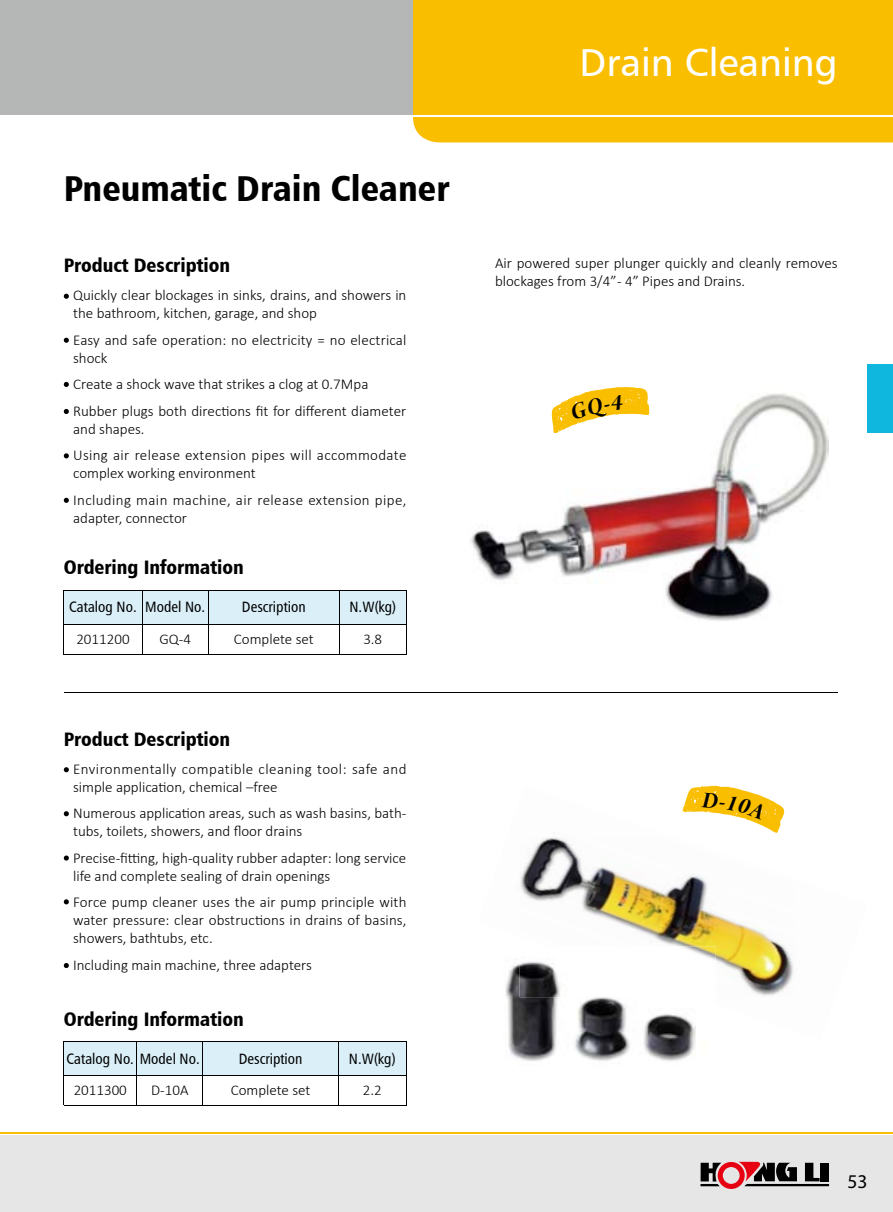
<style>
.page{position:relative;width:893px;height:1212px;background:#fff}
.page>*{position:absolute;margin:0;border:0;box-sizing:border-box;transform-origin:0 0}
.t1{font:39px "Humanist 777 BT Roman B";color:#fff}
.t2{font:36px "Humanist 777 BT Black Condensed B";color:#000}
.t3{font:19.5px "Humanist 777 BT Black Condensed B";color:#000}
.t4{font:19.5px "Myriad Pro";color:#000}
.t5{font:300 15px/18px "Calibri";color:#000}
.t6{font:300 15px/26.5px "Calibri";letter-spacing:.025em;color:#000}
.t7{font:300 15px/18px "Calibri";letter-spacing:.02em;color:#000}
.t8{font:15px "Humanist 777 BT Roman Condensed B";color:#000}
</style>
<div class="page">
<div style="left:0;top:1135px;width:893px;height:77px;background:#e6e6e6"></div>
<div style="left:0;top:0;width:893px;height:115px;background:#b5b6b6"></div>
<div style="left:413px;top:0;width:480px;height:142px;background:#fabe00"></div>
<hr style="left:413px;top:115px;width:480px;height:1px;background:#fff">
<hr style="left:0;top:1132px;width:893px;height:1px;background:#fabe00">
<svg style="left:700px;top:1162px;width:129px;height:27px"></svg>
<div style="left:867px;top:365px;width:26px;height:68px;background:#0fb7de"></div>
<img style="left:471px;top:393px;width:357px;height:228px">
<svg style="left:64px;top:767px;width:5px;height:5px"></svg>
<svg style="left:64px;top:811px;width:5px;height:5px"></svg>
<svg style="left:64px;top:855px;width:5px;height:5px"></svg>
<svg style="left:64px;top:899px;width:5px;height:5px"></svg>
<svg style="left:64px;top:963px;width:5px;height:5px"></svg>
<svg style="left:64px;top:294px;width:5px;height:5px"></svg>
<svg style="left:64px;top:338px;width:5px;height:5px"></svg>
<svg style="left:64px;top:382px;width:5px;height:5px"></svg>
<svg style="left:64px;top:453px;width:5px;height:5px"></svg>
<svg style="left:64px;top:498px;width:5px;height:5px"></svg>
<svg style="left:64px;top:409px;width:5px;height:5px"></svg>
<div style="left:65px;top:591px;width:341px;height:33px;background:#daeff8"></div>
<hr style="left:64px;top:590px;width:78px;height:1px;background:#000">
<hr style="left:64px;top:590px;width:1px;height:34px;background:#000">
<hr style="left:142px;top:590px;width:66px;height:1px;background:#000">
<hr style="left:142px;top:590px;width:1px;height:34px;background:#000">
<hr style="left:208px;top:590px;width:131px;height:1px;background:#000">
<hr style="left:208px;top:590px;width:1px;height:34px;background:#000">
<hr style="left:339px;top:590px;width:67px;height:1px;background:#000">
<hr style="left:339px;top:590px;width:1px;height:34px;background:#000">
<hr style="left:406px;top:590px;width:1px;height:34px;background:#000">
<hr style="left:64px;top:624px;width:78px;height:1px;background:#000">
<hr style="left:64px;top:624px;width:1px;height:30px;background:#000">
<hr style="left:142px;top:624px;width:66px;height:1px;background:#000">
<hr style="left:142px;top:624px;width:1px;height:30px;background:#000">
<hr style="left:208px;top:624px;width:131px;height:1px;background:#000">
<hr style="left:208px;top:624px;width:1px;height:30px;background:#000">
<hr style="left:339px;top:624px;width:67px;height:1px;background:#000">
<hr style="left:339px;top:624px;width:1px;height:30px;background:#000">
<hr style="left:406px;top:624px;width:1px;height:30px;background:#000">
<hr style="left:64px;top:654px;width:78px;height:1px;background:#000">
<hr style="left:142px;top:654px;width:66px;height:1px;background:#000">
<hr style="left:208px;top:654px;width:131px;height:1px;background:#000">
<hr style="left:339px;top:654px;width:67px;height:1px;background:#000">
<svg style="left:64px;top:1041px;width:343px;height:64px"></svg>
<hr style="left:64px;top:1105px;width:73px;height:1px;background:#000">
<hr style="left:137px;top:1105px;width:66px;height:1px;background:#000">
<hr style="left:203px;top:1105px;width:135px;height:1px;background:#000">
<hr style="left:338px;top:1105px;width:68px;height:1px;background:#000">
<hr style="left:64px;top:692px;width:774px;height:1px;background:#000">
<img style="left:508px;top:1040px;width:187px;height:21px">
<img style="left:505px;top:964px;width:191px;height:76px">
<img style="left:520px;top:837px;width:274px;height:160px">
<img style="left:548px;top:946px;width:168px;height:51px">
<img style="left:590px;top:960px;width:105px;height:37px">
<svg style="left:552px;top:387px;width:97px;height:47px"></svg>
<svg style="left:682px;top:786px;width:103px;height:47px"></svg>
<h2 class="t2" style="left:64px;top:165px;width:387px">Pneumatic Drain Cleaner</h2>
<h3 class="t3" style="left:64px;top:253px;width:168px">Product Description</h3>
<p class="t5" style="left:73px;top:286px;width:335px">Quickly clear blockages in sinks, drains, and showers in the bathroom, kitchen, garage, and shop</p>
<p class="t5" style="left:73px;top:331px;width:335px">Easy and safe operation: no electricity = no electrical shock</p>
<p class="t5" style="left:73px;top:371px;width:335px;line-height:26.5px">Create a shock wave that strikes a clog at 0.7Mpa<br>Rubber plugs both directions fit for different diameter</p>
<p class="t6" style="left:73px;top:415px;width:335px">and shapes.<br>Using air release extension pipes will accommodate</p>
<p class="t6" style="left:73px;top:460px;width:335px">complex working environment<br>Including main machine, air release extension pipe,</p>
<p class="t5" style="left:73px;top:509px;width:115px">adapter, connector</p>
<h3 class="t3" style="left:64px;top:555px;width:182px">Ordering Information</h3>
<p class="t8" style="left:69px;top:598px;width:137px">Catalog No. Model No.</p>
<p class="t8" style="left:242px;top:598px;width:65px">Description</p>
<p class="t8" style="left:350px;top:598px;width:48px">N.W(kg)</p>
<p class="t5" style="left:76px;top:630px;width:55px">2011200</p>
<p class="t5" style="left:159px;top:630px;width:33px">GQ-4</p>
<p class="t5" style="left:234px;top:630px;width:81px">Complete set</p>
<p class="t5" style="left:363px;top:630px;width:20px">3.8</p>
<h3 class="t3" style="left:64px;top:726px;width:168px">Product Description</h3>
<p class="t7" style="left:73px;top:759px;width:335px">Environmentally compatible cleaning tool: safe and simple application, chemical –free</p>
<p class="t5" style="left:73px;top:804px;width:335px">Numerous application areas, such as wash basins, bath&shy;tubs, toilets, showers, and floor drains</p>
<p class="t5" style="left:73px;top:848px;width:335px">Precise-fitting, high-quality rubber adapter: long service life and complete sealing of drain openings</p>
<p class="t5" style="left:73px;top:893px;width:335px;text-align:justify">Force pump cleaner uses the air pump principle with water pressure: clear obstructions in drains of basins, showers, bathtubs, etc.</p>
<p class="t5" style="left:73px;top:955px;width:240px">Including main machine, three adapters</p>
<h3 class="t3" style="left:64px;top:1006px;width:182px">Ordering Information</h3>
<p class="t8" style="left:67px;top:1049px;width:135px">Catalog No. Model No.</p>
<p class="t8" style="left:239px;top:1049px;width:65px">Description</p>
<p class="t8" style="left:349px;top:1049px;width:48px">N.W(kg)</p>
<p class="t5" style="left:74px;top:1081px;width:55px">2011300</p>
<p class="t5" style="left:151px;top:1081px;width:39px">D-10A</p>
<p class="t5" style="left:231px;top:1081px;width:81px">Complete set</p>
<p class="t5" style="left:363px;top:1081px;width:20px">2.2</p>
<h1 class="t1" style="left:580px;top:38px;width:260px">Drain Cleaning</h1>
<p class="t5" style="left:495px;top:254px;width:344px">Air powered super plunger quickly and cleanly removes blockages from 3/4” - 4” Pipes and Drains.</p>
<h3 class="t4" style="left:847px;top:1169px;width:22px">53</h3>
</div>
